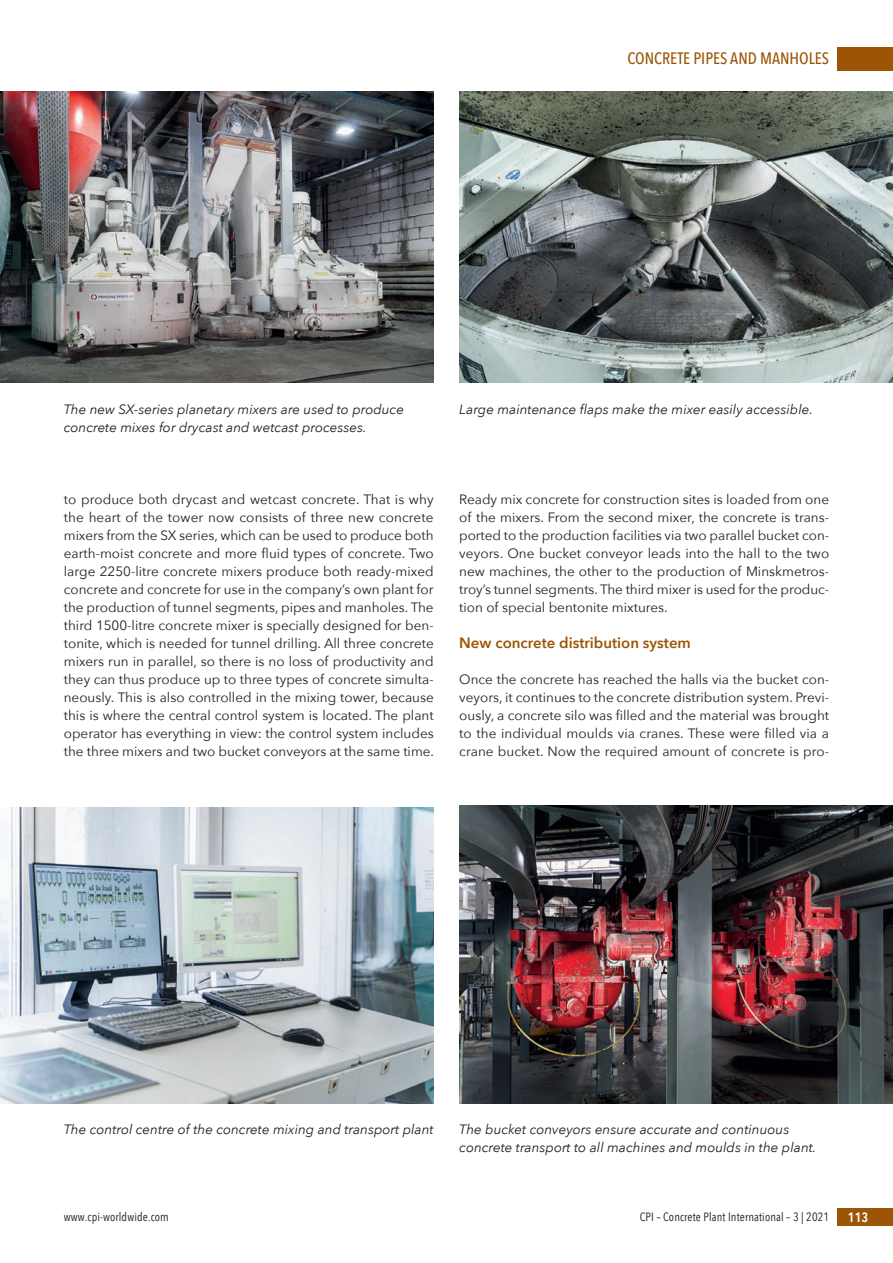
<style>
.page{position:relative;width:893px;height:1263px;background:#fff}
.page>*{position:absolute;margin:0;border:0;box-sizing:border-box;transform-origin:0 0}
.t1{font:500 16.5px "Avenir Next Condensed";color:#9c5506}
.t2{font:600 15px "Avenir Next";color:#9c5506}
.t3{font:13.5px/18px "Avenir Next";color:#231f20;text-align:justify}
.t4{font:italic 13.5px/18px "Avenir Next";color:#231f20}
.t5{font:600 13.5px "Avenir Next Condensed";color:#fff}
.t6{font:12px "Avenir Next Condensed";letter-spacing:.01em;color:#231f20}
</style>
<div class="page">
<div style="left:838px;top:47px;width:55px;height:23px;background:#9c5506"></div>
<div style="left:838px;top:1208px;width:55px;height:18px;background:#9c5506"></div>
<img style="left:0;top:808px;width:434px;height:295px">
<img style="left:0;top:91px;width:434px;height:291px">
<img style="left:459px;top:91px;width:434px;height:291px">
<img style="left:459px;top:806px;width:434px;height:297px">
<p class="t1" style="left:627px;top:49px;width:203px">CONCRETE PIPES AND MANHOLES</p>
<p class="t4" style="left:64px;top:400px;width:342px">The new SX-series planetary mixers are used to produce concrete mixes for drycast and wetcast processes.</p>
<p class="t4" style="left:459px;top:400px;width:355px">Large maintenance flaps make the mixer easily accessible.</p>
<p class="t3" style="left:64px;top:490px;width:372px">to produce both drycast and wetcast concrete. That is why the heart of the tower now consists of three new concrete mixers from the SX series, which can be used to produce both earth-moist concrete and more fluid types of concrete. Two large 2250-litre concrete mixers produce both ready-mixed concrete and concrete for use in the company’s own plant for the production of tunnel segments, pipes and manholes. The third 1500-litre concrete mixer is specially designed for ben&shy;tonite, which is needed for tunnel drilling. All three concrete mixers run in parallel, so there is no loss of productivity and they can thus produce up to three types of concrete simulta&shy;neously. This is also controlled in the mixing tower, because this is where the central control system is located. The plant operator has everything in view: the control system includes the three mixers and two bucket conveyors at the same time.</p>
<p class="t3" style="left:459px;top:490px;width:372px">Ready mix concrete for construction sites is loaded from one of the mixers. From the second mixer, the concrete is trans&shy;ported to the production facilities via two parallel bucket con&shy;veyors. One bucket conveyor leads into the hall to the two new machines, the other to the production of Minskmetros&shy;troy’s tunnel segments. The third mixer is used for the produc&shy;tion of special bentonite mixtures.</p>
<p class="t2" style="left:459px;top:630px;width:233px">New concrete distribution system</p>
<p class="t3" style="left:459px;top:670px;width:371px">Once the concrete has reached the halls via the bucket con&shy;veyors, it continues to the concrete distribution system. Previ&shy;ously, a concrete silo was filled and the material was brought to the individual moulds via cranes. These were filled via a crane bucket. Now the required amount of concrete is pro-</p>
<p class="t4" style="left:64px;top:1120px;width:371px">The control centre of the concrete mixing and transport plant</p>
<p class="t4" style="left:459px;top:1120px;width:359px">The bucket conveyors ensure accurate and continuous concrete transport to all machines and moulds in the plant.</p>
<p class="t6" style="left:64px;top:1207px;width:107px">www.cpi-worldwide.com</p>
<p class="t6" style="left:640px;top:1207px;width:191px">CPI – Concrete Plant International – 3 | 2021</p>
<p class="t5" style="left:848px;top:1206px;width:22px">113</p>
</div>
